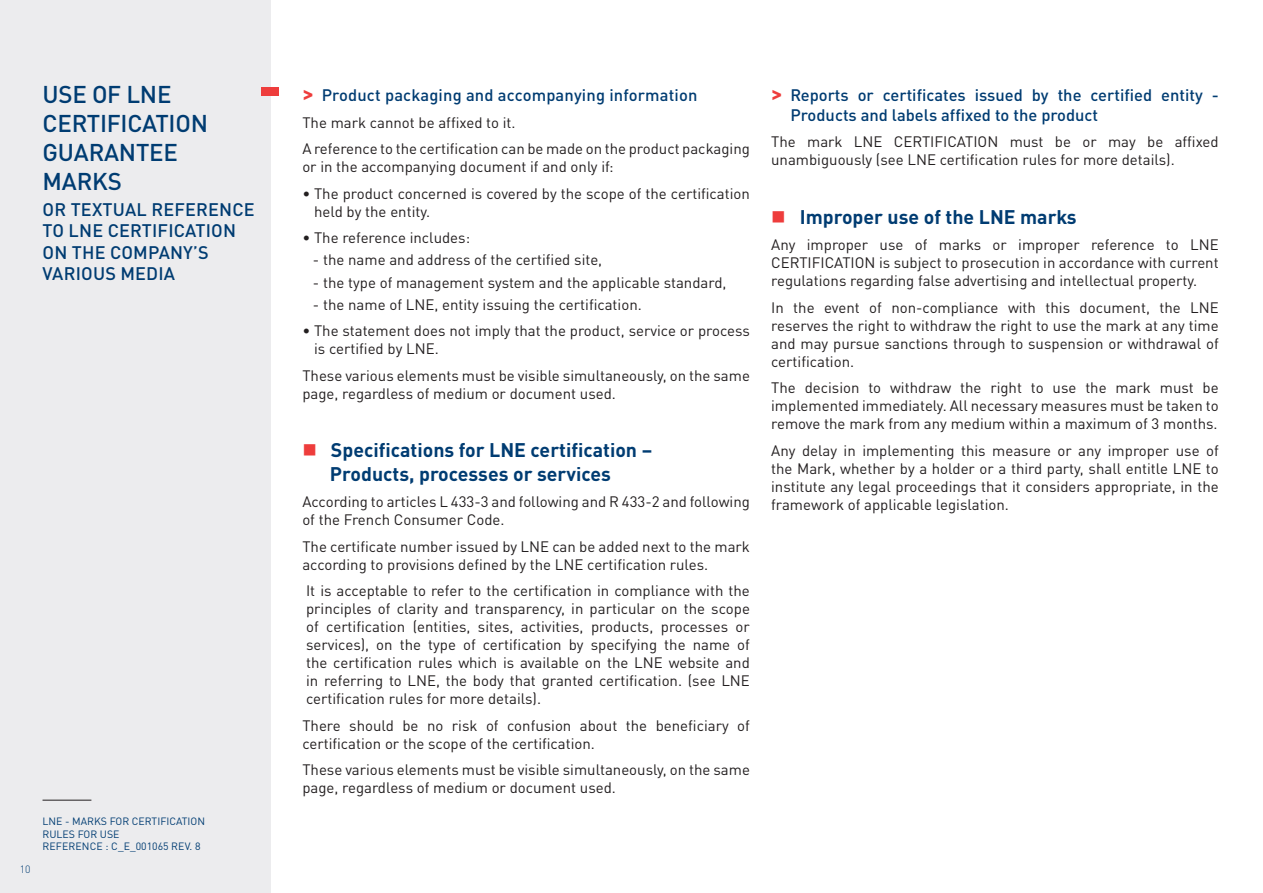
<style>
.page{position:relative;width:1263px;height:893px;background:#fff}
.page>*{position:absolute;margin:0;border:0;box-sizing:border-box;transform-origin:0 0}
._01_titre_page{font:500 24px/28.8px "DINOT";letter-spacing:-.01em;color:#003c72}
._01_texte_courant{font:700 19.5px "DINOT";color:#003c72}
._01_titre_page-2{font:500 18px/21.6px "DINOT";letter-spacing:.01em;color:#003c72}
._01_texte_courant-2{font:500 16.5px/19.8px "DINOT";color:#003c72}
._01_texte_courant-3{font:15px/18px "DINOT";color:#231f20}
.t1{font:10.5px "DINOT";color:#003c72}
.t2{font:300 10.5px "DINOT";color:#003c72}
.s1{font-weight:700;font-size:21px;color:#ee3d3c}
.s2{color:#ee3d3c}
</style>
<div class="page">
<div style="left:0;top:0;width:270px;height:893px;background:#ececee"></div>
<hr style="left:43px;top:800px;width:48px;height:1px;background:#231f20">
<div style="left:262px;top:87px;width:17px;height:9px;background:#ee3d3c"></div>
<p class="_01_titre_page" style="left:43px;top:80px;width:167px">USE OF LNE<br>CERTIFICATION<br>GUARANTEE<br>MARKS</p>
<p class="_01_titre_page-2" style="left:43px;top:198px;width:214px">OR TEXTUAL REFERENCE<br>TO LNE CERTIFICATION<br>ON THE COMPANY’S<br>VARIOUS MEDIA</p>
<p class="t2" style="left:20px;top:863px;width:12px">10</p>
<p class="t1" style="left:43px;top:815px;width:164px">LNE - MARKS FOR CERTIFICATION</p>
<p class="t1" style="left:43px;top:827px;width:79px">RULES FOR USE</p>
<p class="t1" style="left:43px;top:840px;width:159px">REFERENCE : C_E_001065 REV. 8</p>
<p class="_01_texte_courant-2" style="left:302px;top:85px;width:397px"><span class="s1">&gt;</span> Product packaging and accompanying information</p>
<p class="_01_texte_courant-3" style="left:302px;top:113px;width:215px">The mark cannot be affixed to it.</p>
<p class="_01_texte_courant-3" style="left:302px;top:139px;width:449px">A reference to the certification can be made on the product packaging or in the accompanying document if and only if:</p>
<p class="_01_texte_courant-3" style="left:314px;top:184px;width:437px;text-indent:-12px">• The product concerned is covered by the scope of the certification held by the entity.</p>
<p class="_01_texte_courant-3" style="left:302px;top:228px;width:169px">• The reference includes:</p>
<p class="_01_texte_courant-3" style="left:313px;top:251px;width:291px">- the name and address of the certified site,</p>
<p class="_01_texte_courant-3" style="left:313px;top:273px;width:415px">- the type of management system and the applicable standard,</p>
<p class="_01_texte_courant-3" style="left:313px;top:295px;width:330px">- the name of LNE, entity issuing the certification.</p>
<p class="_01_texte_courant-3" style="left:314px;top:322px;width:437px;text-indent:-12px">• The statement does not imply that the product, service or process is certified by LNE.</p>
<p class="_01_texte_courant-3" style="left:302px;top:366px;width:449px">These various elements must be visible simultaneously, on the same page, regardless of medium or document used.</p>
<p class="_01_texte_courant" style="left:302px;top:437px;width:351px"><span class="s2">■</span> Specifications for LNE certification –</p>
<p class="_01_texte_courant" style="left:330px;top:461px;width:282px">Products, processes or services</p>
<p class="_01_texte_courant-3" style="left:302px;top:493px;width:449px">According to articles L 433-3 and following and R 433-2 and following of the French Consumer Code.</p>
<p class="_01_texte_courant-3" style="left:302px;top:537px;width:449px">The certificate number issued by LNE can be added next to the mark according to provisions defined by the LNE certification rules.</p>
<p class="_01_texte_courant-3" style="left:306px;top:582px;width:445px;text-align:justify">It is acceptable to refer to the certification in compliance with the principles of clarity and transparency, in particular on the scope of certification (entities, sites, activities, products, processes or services), on the type of certification by specifying the name of the certification rules which is available on the LNE website and in referring to LNE, the body that granted certification. (see LNE certification rules for more details).</p>
<p class="_01_texte_courant-3" style="left:302px;top:716px;width:449px">There should be no risk of confusion about the beneficiary of certification or the scope of the certification.</p>
<p class="_01_texte_courant-3" style="left:302px;top:761px;width:449px">These various elements must be visible simultaneously, on the same page, regardless of medium or document used.</p>
<p class="_01_texte_courant-2" style="left:790px;top:85px;width:430px;text-indent:-19px"><span class="s1">&gt;</span> Reports or certificates issued by the certified entity -<br>Products and labels affixed to the product</p>
<p class="_01_texte_courant-3" style="left:771px;top:133px;width:449px">The mark LNE CERTIFICATION must be or may be affixed unambiguously (see LNE certification rules for more details).</p>
<p class="_01_texte_courant" style="left:771px;top:204px;width:307px"><span class="s2">■</span> Improper use of the LNE marks</p>
<p class="_01_texte_courant-3" style="left:771px;top:236px;width:449px;text-align:justify">Any improper use of marks or improper reference to LNE CERTIFICATION is subject to prosecution in accordance with current regulations regarding false advertising and intellectual property.</p>
<p class="_01_texte_courant-3" style="left:771px;top:298px;width:449px;text-align:justify">In the event of non-compliance with this document, the LNE reserves the right to withdraw the right to use the mark at any time and may pursue sanctions through to suspension or withdrawal of certification.</p>
<p class="_01_texte_courant-3" style="left:771px;top:379px;width:449px;text-align:justify">The decision to withdraw the right to use the mark must be implemented immediately. All necessary measures must be taken to remove the mark from any medium within a maximum of 3 months.</p>
<p class="_01_texte_courant-3" style="left:771px;top:441px;width:449px;text-align:justify">Any delay in implementing this measure or any improper use of the Mark, whether by a holder or a third party, shall entitle LNE to institute any legal proceedings that it considers appropriate, in the framework of applicable legislation.</p>
</div>
